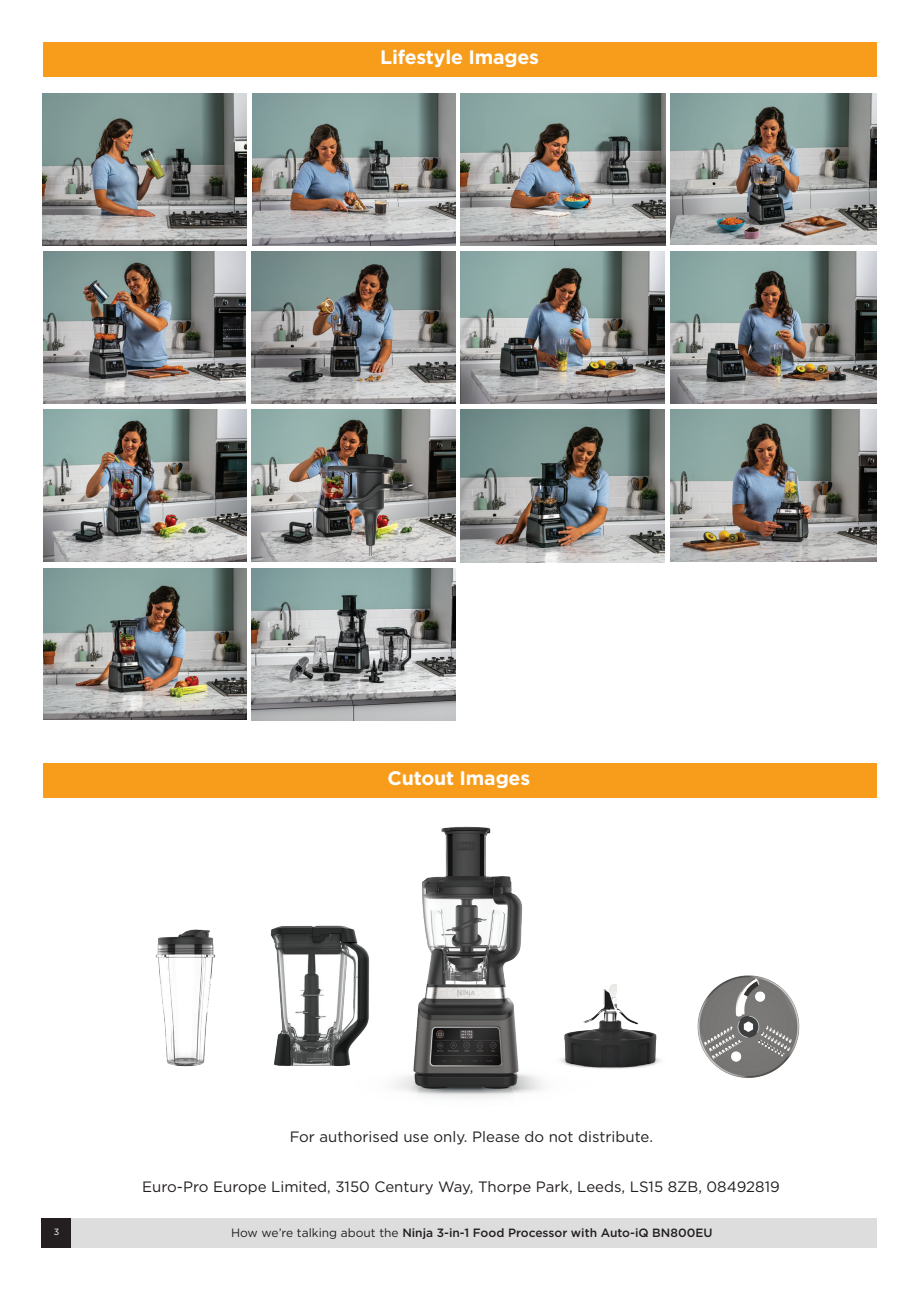
<style>
.page{position:relative;width:919px;height:1289px;background:#fff}
.page>*{position:absolute;margin:0;border:0;box-sizing:border-box;transform-origin:0 0}
.t1{font:700 19.5px "Gotham";letter-spacing:-.01em;color:#fff}
.t2{font:15px "Gotham";color:#231f20}
.t3{font:500 12px "Gotham";color:#231f20}
.t4{font:9px "Gotham";color:#fff}
.s1{font-weight:400}
</style>
<div class="page">
<div style="left:43px;top:43px;width:833px;height:34px;background:#f89c1c"></div>
<img style="left:43px;top:251px;width:202px;height:152px">
<img style="left:43px;top:409px;width:203px;height:152px">
<img style="left:43px;top:568px;width:203px;height:151px">
<img style="left:252px;top:251px;width:203px;height:152px">
<img style="left:252px;top:409px;width:203px;height:152px">
<img style="left:252px;top:568px;width:203px;height:152px">
<img style="left:460px;top:251px;width:205px;height:153px">
<img style="left:460px;top:409px;width:205px;height:153px">
<img style="left:670px;top:409px;width:206px;height:152px">
<img style="left:252px;top:93px;width:204px;height:152px">
<img style="left:43px;top:93px;width:204px;height:152px">
<img style="left:461px;top:93px;width:204px;height:153px">
<img style="left:670px;top:93px;width:206px;height:152px">
<div style="left:43px;top:763px;width:833px;height:34px;background:#f89c1c"></div>
<img style="left:155px;top:929px;width:55px;height:138px">
<img style="left:210px;top:926px;width:99px;height:140px">
<img style="left:309px;top:826px;width:235px;height:273px">
<img style="left:520px;top:916px;width:140px;height:165px">
<img style="left:670px;top:251px;width:206px;height:152px">
<div style="left:70px;top:1217px;width:806px;height:30px;background:#dedddd"></div>
<div style="left:42px;top:1217px;width:29px;height:30px;background:#231f20"></div>
<img style="left:697px;top:975px;width:103px;height:103px">
<img style="left:287px;top:443px;width:179px;height:144px">
<p class="t1" style="left:380px;top:45px;width:160px">Lifestyle Images</p>
<p class="t1" style="left:387px;top:765px;width:144px">Cutout Images</p>
<p class="t2" style="left:289px;top:1127px;width:365px">For authorised use only. Please do not distribute.</p>
<p class="t2" style="left:142px;top:1176px;width:639px">Euro-Pro Europe Limited, 3150 Century Way, Thorpe Park, Leeds, LS15 8ZB, 08492819</p>
<p class="t4" style="left:54px;top:1226px;width:7px">3</p>
<p class="t3" style="left:231px;top:1224px;width:483px"><span class="s1">How we’re talking about the</span> Ninja 3-in-1 Food Processor with Auto-iQ BN800EU</p>
</div>
